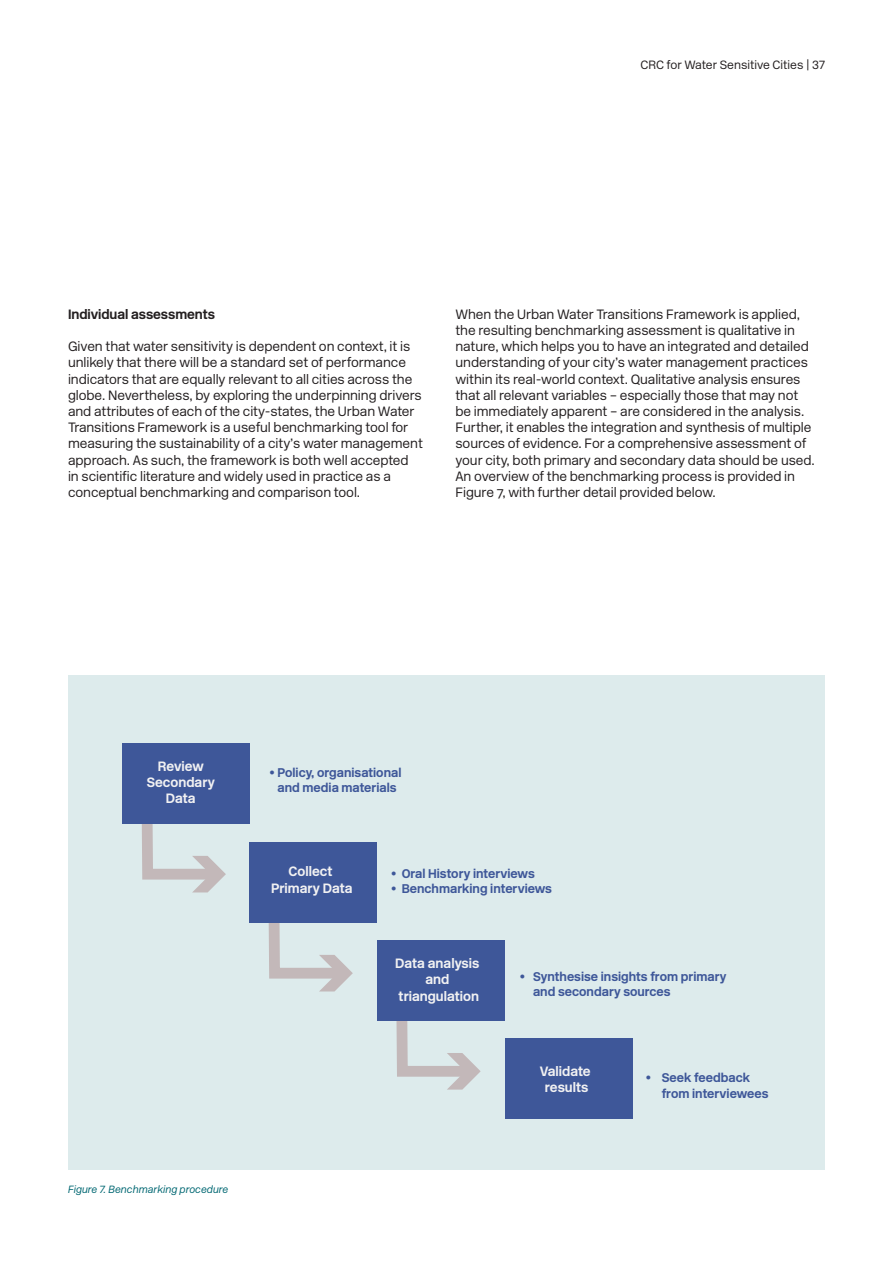
<style>
.page{position:relative;width:893px;height:1263px;background:#fff}
.page>*{position:absolute;margin:0;border:0;box-sizing:border-box;transform-origin:0 0}
.t1{font:300 13.5px/16.2px "New Rail Alphabet";letter-spacing:-.005em;color:#231f20}
.t2{font:700 13.5px/16.2px "New Rail Alphabet";color:#f1f1f2;text-align:center}
.t3{font:700 13.5px "New Rail Alphabet";letter-spacing:-.005em;color:#231f20}
.t4{font:700 12.6px/15.1px "New Rail Alphabet";color:#3e5799}
.t5{font:300 12px "New Rail Alphabet";color:#231f20}
.t6{font:italic 300 10.5px "New Rail Alphabet";color:#006772}
</style>
<div class="page">
<div style="left:68px;top:675px;width:757px;height:495px;background:#ddebec"></div>
<svg style="left:136px;top:823px;width:90px;height:69px"></svg>
<svg style="left:263px;top:922px;width:90px;height:69px"></svg>
<svg style="left:391px;top:1020px;width:90px;height:69px"></svg>
<div style="left:122px;top:743px;width:128px;height:80px;background:#3e5799"></div>
<div style="left:249px;top:842px;width:128px;height:80px;background:#3e5799"></div>
<div style="left:377px;top:940px;width:127px;height:80px;background:#3e5799"></div>
<div style="left:505px;top:1038px;width:127px;height:80px;background:#3e5799"></div>
<p class="t5" style="left:640px;top:56px;width:186px">CRC for Water Sensitive Cities | 37</p>
<p class="t3" style="left:68px;top:305px;width:148px">Individual assessments</p>
<p class="t1" style="left:68px;top:338px;width:356px">Given that water sensitivity is dependent on context, it is unlikely that there will be a standard set of performance indicators that are equally relevant to all cities across the globe. Nevertheless, by exploring the underpinning drivers and attributes of each of the city-states, the Urban Water Transitions Framework is a useful benchmarking tool for measuring the sustainability of a city’s water management approach. As such, the framework is both well accepted<br>in scientific literature and widely used in practice as a conceptual benchmarking and comparison tool.</p>
<p class="t1" style="left:455px;top:306px;width:361px">When the Urban Water Transitions Framework is applied, the resulting benchmarking assessment is qualitative in nature, which helps you to have an integrated and detailed understanding of your city’s water management practices within its real-world context. Qualitative analysis ensures that all relevant variables – especially those that may not be immediately apparent – are considered in the analysis.<br>Further, it enables the integration and synthesis of multiple sources of evidence. For a comprehensive assessment of your city, both primary and secondary data should be used.<br>An overview of the benchmarking process is provided in Figure 7, with further detail provided below.</p>
<p class="t2" style="left:147px;top:758px;width:70px">Review<br>Secondary<br>Data</p>
<p class="t4" style="left:270px;top:765px;width:133px;text-align:center">• Policy, organisational and media materials</p>
<p class="t6" style="left:68px;top:1183px;width:162px">Figure 7. Benchmarking procedure</p>
<p class="t2" style="left:271px;top:863px;width:83px">Collect<br>Primary Data</p>
<p class="t4" style="left:391px;top:866px;width:145px">• Oral History interviews</p>
<p class="t4" style="left:391px;top:881px;width:162px">• Benchmarking interviews</p>
<p class="t2" style="left:395px;top:955px;width:86px">Data analysis and triangulation</p>
<p class="t4" style="left:533px;top:969px;width:195px;text-indent:-13px">• Synthesise insights from primary and secondary sources</p>
<p class="t2" style="left:540px;top:1063px;width:52px">Validate results</p>
<p class="t4" style="left:662px;top:1070px;width:108px;text-indent:-16px">• Seek feedback from interviewees</p>
</div>
